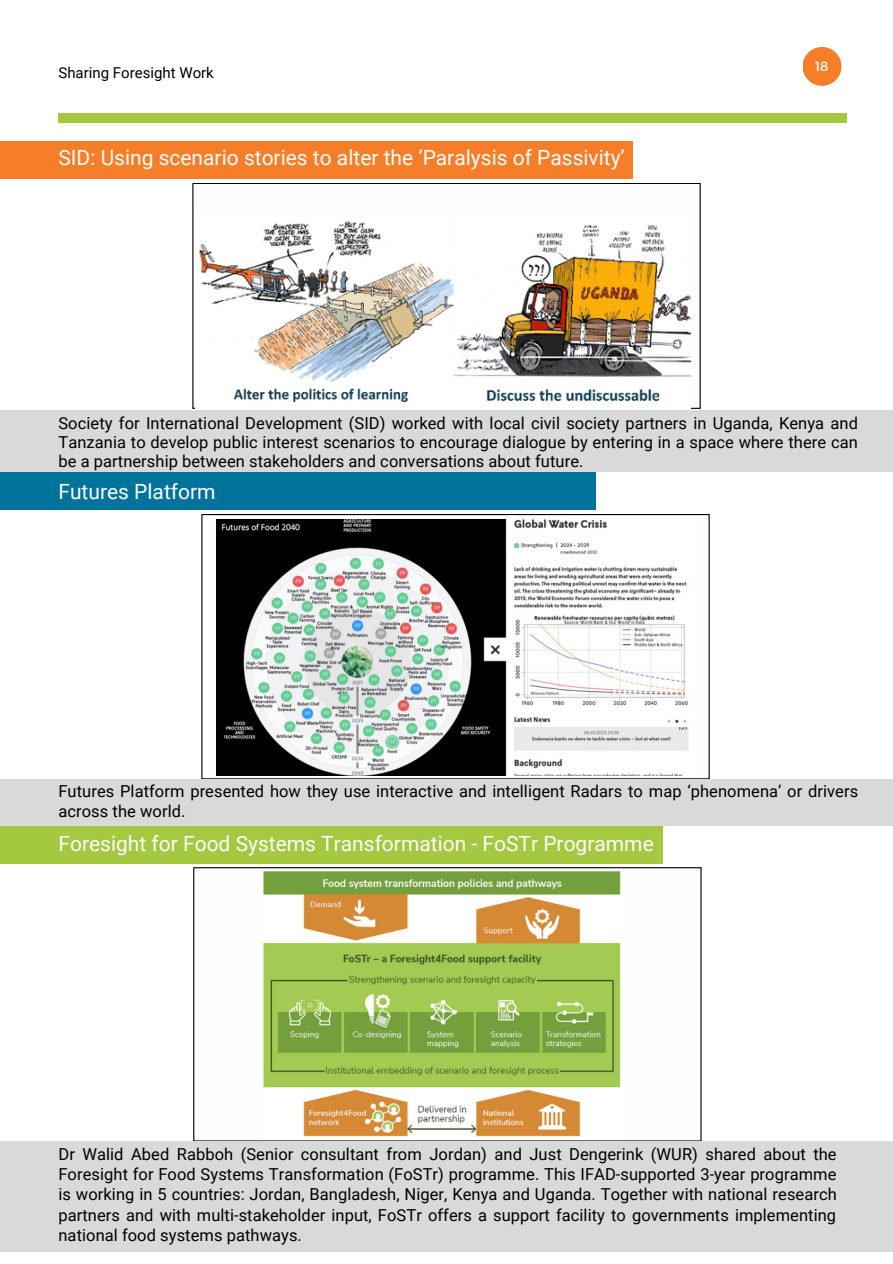
<style>
.page{position:relative;width:893px;height:1264px;background:#fff}
.page>*{position:absolute;margin:0;border:0;box-sizing:border-box;transform-origin:0 0}
.t1{font:21px "Roboto";color:#fff}
.t2{font:21px "Roboto";color:#fdfdfd}
.t3{font:16.5px/20.2px "Roboto";letter-spacing:.005em;color:#000;text-align:justify}
.t4{font:15px "Roboto";color:#000}
.t5{font:13.2px "Montserrat";color:#fff}
</style>
<div class="page">
<div style="left:58px;top:114px;width:788px;height:9px;background:#a4c83f"></div>
<svg style="left:803px;top:47px;width:38px;height:39px"></svg>
<div style="left:0;top:141px;width:633px;height:38px;background:#f67e28"></div>
<img style="left:199px;top:221px;width:491px;height:181px">
<div style="left:0;top:410px;width:892px;height:62px;background:#d9d9d9"></div>
<div style="left:0;top:472px;width:595px;height:38px;background:#00739d"></div>
<div style="left:202px;top:514px;width:507px;height:264px;border:1px solid #000"></div>
<img style="left:217px;top:519px;width:472px;height:256px">
<div style="left:0;top:825px;width:663px;height:38px;background:#a4c83f"></div>
<div style="left:194px;top:867px;width:507px;height:273px;border:1px solid #000"></div>
<img style="left:263px;top:870px;width:358px;height:267px">
<div style="left:0;top:779px;width:892px;height:46px;background:#d9d9d9"></div>
<div style="left:0;top:1141px;width:892px;height:110px;background:#d9d9d9"></div>
<p class="t4" style="left:58px;top:64px;width:157px">Sharing Foresight Work</p>
<p class="t2" style="left:58px;top:145px;width:567px">SID: Using scenario stories to alter the ‘Paralysis of Passivity’</p>
<p class="t5" style="left:815px;top:57px;width:15px">18</p>
<p class="t3" style="left:58px;top:413px;width:800px;line-height:19px">Society for International Development (SID) worked with local civil society partners in Uganda, Kenya and Tanzania to develop public interest scenarios to encourage dialogue by entering in a space where there can be a partnership between stakeholders and conversations about future.</p>
<p class="t1" style="left:58px;top:480px;width:159px">Futures Platform</p>
<p class="t3" style="left:58px;top:781px;width:801px">Futures Platform presented how they use interactive and intelligent Radars to map ‘phenomena’ or drivers across the world.</p>
<p class="t1" style="left:58px;top:831px;width:596px">Foresight for Food Systems Transformation - FoSTr Programme</p>
<p class="t3" style="left:58px;top:1144px;width:779px">Dr Walid Abed Rabboh (Senior consultant from Jordan) and Just Dengerink (WUR) shared about the Foresight for Food Systems Transformation (FoSTr) programme. This IFAD-supported 3-year programme is working in 5 countries: Jordan, Bangladesh, Niger, Kenya and Uganda. Together with national research partners and with multi-stakeholder input, FoSTr offers a support facility to governments implementing national food systems pathways.</p>
</div>
